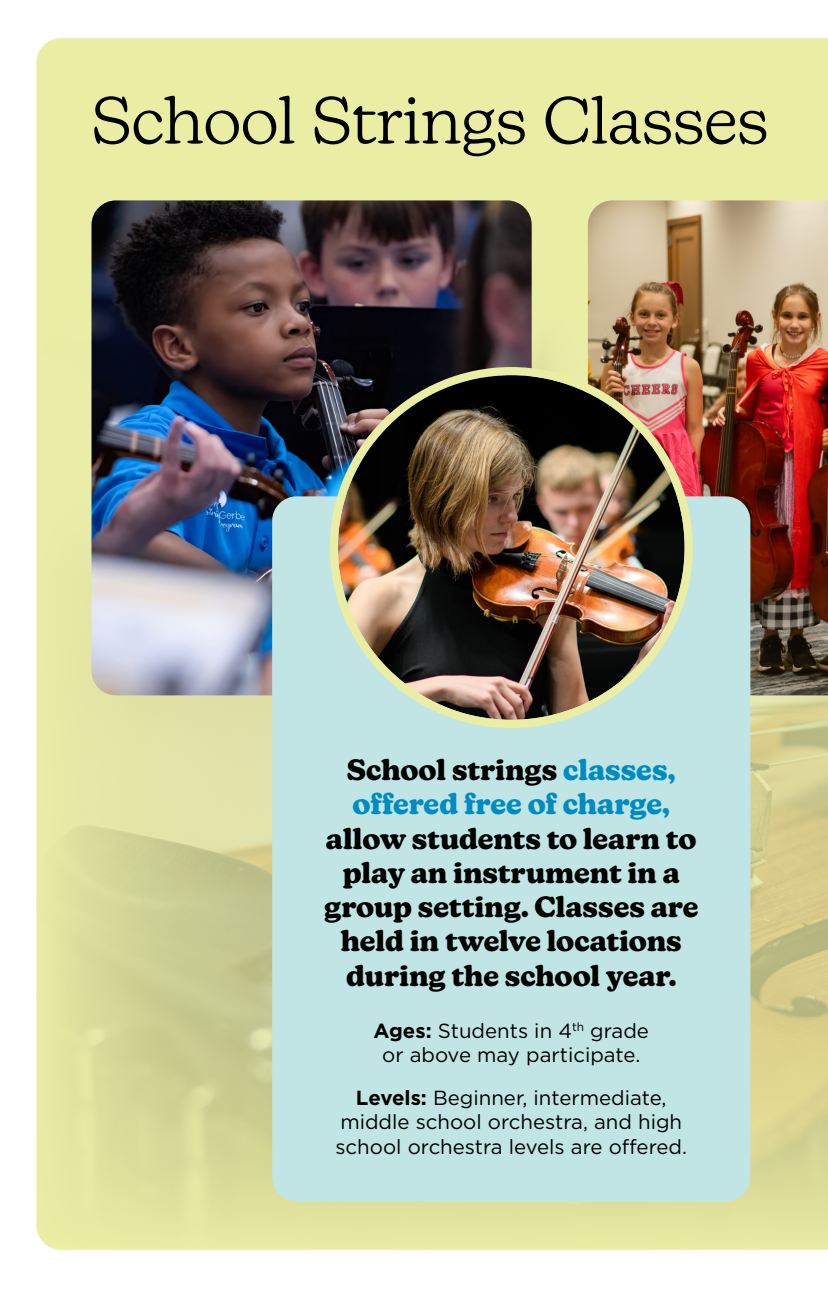
<style>
.page{position:relative;width:828px;height:1296px;background:#fff}
.page>*{position:absolute;margin:0;border:0;box-sizing:border-box;transform-origin:0 0}
.t1{font:300 65.2px "New Kansas";color:#000001}
.t2{font:700 28.6px/34.2px "New Kansas";color:#000001;text-align:center}
.t3{font:20.4px/24.4px "Gotham";color:#000001;text-align:center}
.s1{color:#008bc1}
.s2{font-weight:700}
</style>
<div class="page">
<div style="left:36px;top:38px;width:792px;height:280px;background:#eaeea5"></div>
<img style="left:36px;top:318px;width:792px;height:932px">
<img style="left:588px;top:200px;width:240px;height:495px">
<img style="left:92px;top:200px;width:440px;height:495px">
<div style="left:272px;top:496px;width:478px;height:706px;background:#c1e5e5;border-radius:24px"></div>
<img style="left:338px;top:375px;width:347px;height:345px">
<div style="left:330px;top:367px;width:363px;height:361px;border:8px solid #eaeea5;border-radius:50%"></div>
<p class="t1" style="left:92px;top:82px;width:679px">School Strings Classes</p>
<p class="t2" style="left:324px;top:753px;width:376px">School strings <span class="s1">classes, offered free of charge, </span>allow students to learn to play an instrument in a group setting. Classes are held in twelve locations during the school year.</p>
<p class="t3" style="left:374px;top:1018px;width:277px"><span class="s2">Ages:</span> Students in 4<sup>th</sup> grade or above may participate.</p>
<p class="t3" style="left:335px;top:1085px;width:353px"><span class="s2">Levels:</span> Beginner, intermediate, middle school orchestra, and high school orchestra levels are offered.</p>
</div>
